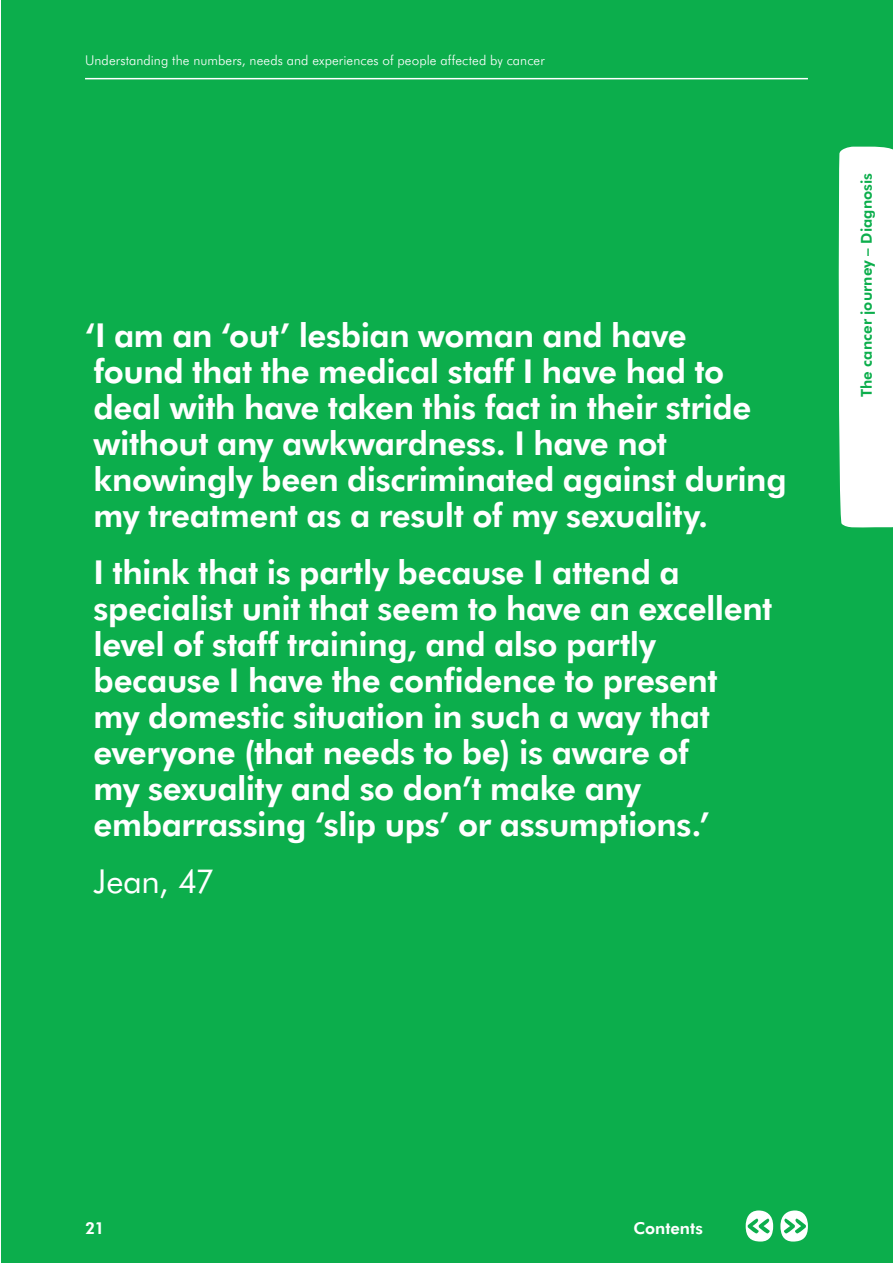
<style>
.page{position:relative;width:893px;height:1263px;background:#fff}
.page>*{position:absolute;margin:0;border:0;box-sizing:border-box;transform-origin:0 0}
.t1{font:800 33px/36px "Futura BT";letter-spacing:-.01em;color:#fff}
.t2{font:33px "Futura BT";letter-spacing:-.01em;color:#fff}
.t3{font:800 16.5px "Futura BT";color:#fff}
.t4{font:800 15px "Futura BT";letter-spacing:.005em;color:#0cae4c}
.t5{font:300 13.5px "Futura BT";letter-spacing:.005em;color:#fff}
</style>
<div class="page">
<div style="left:1px;top:0;width:892px;height:1263px;background:#0cae4c"></div>
<hr style="left:85px;top:78px;width:723px;height:1px;background:#fff">
<svg style="left:838px;top:147px;width:55px;height:381px;background:#e9f7ef"></svg>
<svg style="left:780px;top:1210px;width:28px;height:31px"></svg>
<svg style="left:746px;top:1210px;width:27px;height:31px"></svg>
<p class="t5" style="left:85px;top:52px;width:461px">Understanding the numbers, needs and experiences of people affected by cancer</p>
<p class="t1" style="left:85px;top:317px;width:703px">‘I am an ‘out’ lesbian woman and have<br>found that the medical staff I have had to deal with have taken this fact in their stride without any awkwardness. I have not knowingly been discriminated against during my treatment as a result of my sexuality.</p>
<p class="t1" style="left:94px;top:554px;width:680px">I think that is partly because I attend a specialist unit that seem to have an excellent level of staff training, and also partly because I have the confidence to present<br>my domestic situation in such a way that everyone (that needs to be) is aware of<br>my sexuality and so don’t make any embarrassing ‘slip ups’ or assumptions.’</p>
<p class="t2" style="left:94px;top:862px;width:123px">Jean, 47</p>
<p class="t4" style="left:857px;top:397px;width:226px;rotate:-90deg">The cancer journey – Diagnosis</p>
<p class="t3" style="left:85px;top:1218px;width:21px">21</p>
<p class="t3" style="left:633px;top:1218px;width:71px">Contents</p>
</div>
